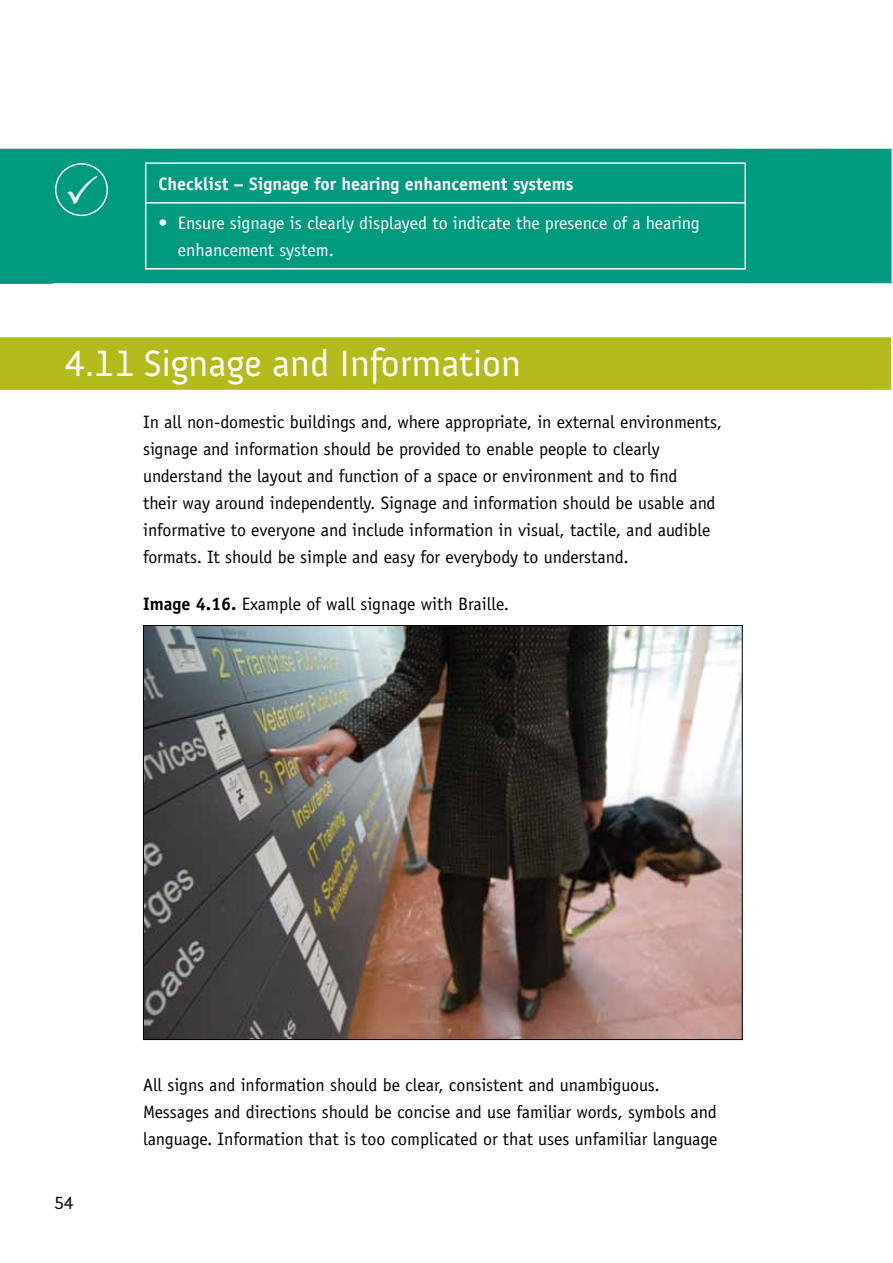
<style>
.page{position:relative;width:893px;height:1263px;background:#fff}
.page>*{position:absolute;margin:0;border:0;box-sizing:border-box;transform-origin:0 0}
.t1{font:37.5px "Anivers";color:#fff}
.t2{font:18px/27px "Officina Sans";letter-spacing:-.005em;color:#000}
.TD_list{font:18px/27px "Officina Sans";letter-spacing:-.005em;color:#fff}
.t3{font:700 18px "Officina Sans";color:#fff}
.t4{font:18px "Anivers";color:#000}
.s1{font-weight:700}
</style>
<div class="page">
<div style="left:0;top:337px;width:891px;height:53px;background:#b3ba1c"></div>
<div style="left:0;top:149px;width:891px;height:134px;background:#009a7e"></div>
<hr style="left:145px;top:202px;width:601px;height:2px;background:#fff">
<hr style="left:145px;top:162px;width:601px;height:2px;background:#fff">
<hr style="left:145px;top:164px;width:1px;height:38px;background:#fff">
<hr style="left:744px;top:164px;width:2px;height:38px;background:#fff">
<hr style="left:145px;top:204px;width:1px;height:64px;background:#fff">
<hr style="left:744px;top:204px;width:2px;height:64px;background:#fff">
<hr style="left:145px;top:268px;width:601px;height:2px;background:#fff">
<hr style="left:0;top:283px;width:53px;height:1px;background:#009a7e">
<div style="left:55px;top:163px;width:53px;height:53px;border:1px solid #fff;border-radius:50%"></div>
<img style="left:145px;top:627px;width:596px;height:411px">
<svg style="left:68px;top:174px;width:29px;height:30px"></svg>
<p class="t3" style="left:158px;top:173px;width:416px">Checklist – Signage for hearing enhancement systems</p>
<p class="TD_list" style="left:178px;top:210px;width:523px;text-indent:-20px">• Ensure signage is clearly displayed to indicate the presence of a hearing enhancement system.</p>
<h1 class="t1" style="left:64px;top:342px;width:458px">4.11 Signage and Information</h1>
<p class="t2" style="left:143px;top:408px;width:581px">In all non-domestic buildings and, where appropriate, in external environments, signage and information should be provided to enable people to clearly understand the layout and function of a space or environment and to find<br>their way around independently. Signage and information should be usable and informative to everyone and include information in visual, tactile, and audible formats. It should be simple and easy for everybody to understand.</p>
<p class="t2" style="left:143px;top:591px;width:368px"><span class="s1">Image 4.16.</span> Example of wall signage with Braille.</p>
<p class="t4" style="left:54px;top:1193px;width:21px">54</p>
<p class="t2" style="left:143px;top:1071px;width:576px">All signs and information should be clear, consistent and unambiguous.<br>Messages and directions should be concise and use familiar words, symbols and language. Information that is too complicated or that uses unfamiliar language</p>
</div>
